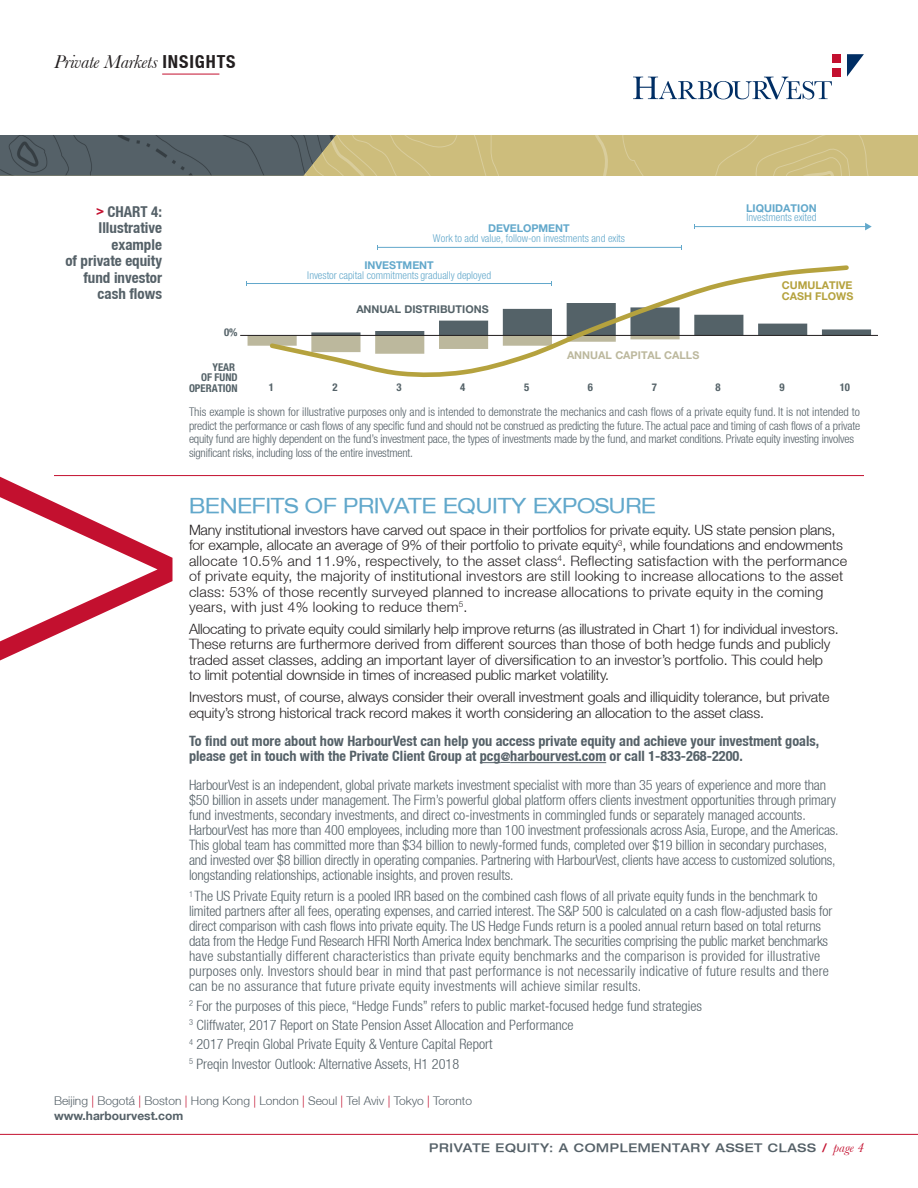
<style>
.page{position:relative;width:918px;height:1188px;background:#fff}
.page>*{position:absolute;margin:0;border:0;box-sizing:border-box;transform-origin:0 0}
.Subhead_1{font:expanded 21px "Helvetica Neue LT";letter-spacing:-.01em;color:#62a8cb}
.t1{font:italic 19.5px "Baskerville";letter-spacing:-.01em;color:#231f20}
.Chart_title{font:700 condensed 15px/16.5px "Helvetica Neue LT";color:#556168;text-align:right}
.Footnotes{font:300 condensed 14.25px/15px "Helvetica Neue LT";color:#556168}
.Body{font:300 condensed 14.25px/15px "Helvetica Neue LT";letter-spacing:-.01em;color:#556168}
.Body-2{font:300 14.25px/15.3px "Helvetica Neue LT";letter-spacing:-.01em;color:#231f20}
.Body-3{font:300 14.25px/15.3px "Helvetica Neue LT";letter-spacing:.015em;color:#231f20}
.Body-4{font:700 condensed 14.25px/15px "Helvetica Neue LT";color:#556168}
.Footnotes-2{font:300 condensed 12px/13.5px "Helvetica Neue LT";letter-spacing:-.015em;color:#556168}
.t2{font:300 12px "Helvetica Neue LT";color:#556168}
.t3{font:500 expanded 12px "Helvetica Neue LT";letter-spacing:.05em;color:#556168}
.t4{font:700 12px "Helvetica Neue LT";color:#556168}
.t5{font:300 condensed 10.8px/9.8px "Helvetica Neue LT";color:#62a8cb;text-align:center}
.t6{font:700 condensed 10.8px/10.5px "Helvetica Neue LT";color:#546268;text-align:right}
.t7{font:700 10.8px "Helvetica Neue LT";color:#546268}
.t8{font:700 10.8px/11.2px "Helvetica Neue LT";color:#b5a23e}
.t9{font:700 10.8px "Helvetica Neue LT";color:#bcb89d}
.s1{font-family:"Helvetica Neue LT";font-weight:700;font-style:normal;font-stretch:condensed;font-size:18px}
.s2{font-size:13.5px;color:#c3102f}
.s3{font-weight:700;font-stretch:normal}
.s4{font-size:12px}
.s5{color:#c3102f}
.s6{font-family:"Baskerville";font-weight:400;font-style:italic;font-stretch:normal;font-size:13.5px;color:#c3102f}
</style>
<div class="page">
<hr style="left:0;top:1134px;width:918px;height:1px;background:#c3102f">
<div style="left:336px;top:135px;width:582px;height:41px;background:#cdbd7c"></div>
<img style="left:0;top:135px;width:336px;height:41px">
<hr style="left:162px;top:74px;width:57px;height:1px;background:#c3102f">
<div style="left:832px;top:54px;width:9px;height:9px;background:#c3102f"></div>
<div style="left:832px;top:68px;width:9px;height:9px;background:#c3102f"></div>
<svg style="left:633px;top:77px;width:199px;height:22px"></svg>
<svg style="left:847px;top:54px;width:17px;height:23px"></svg>
<svg style="left:248px;top:329px;width:623px;height:17px"></svg>
<hr style="left:240px;top:335px;width:638px;height:1px;background:#211d1e">
<svg style="left:267px;top:265px;width:585px;height:113px"></svg>
<hr style="left:247px;top:283px;width:305px;height:1px;background:#62a8cb">
<hr style="left:377px;top:247px;width:305px;height:1px;background:#62a8cb">
<hr style="left:694px;top:226px;width:172px;height:1px;background:#62a8cb">
<svg style="left:865px;top:223px;width:7px;height:7px"></svg>
<hr style="left:54px;top:475px;width:810px;height:1px;background:#c3102f">
<svg style="left:480px;top:762px;width:30px;height:1px"></svg>
<hr style="left:510px;top:762px;width:96px;height:1px;background:#556168">
<svg style="left:0;top:477px;width:172px;height:183px"></svg>
<p class="t1" style="left:54px;top:50px;width:183px">Private Markets <span class="s1">INSIGHTS</span></p>
<p class="Chart_title" style="left:65px;top:203px;width:98px"><span class="s2">&gt;</span> CHART 4:<br>Illustrative example<br>of private equity fund investor cash flows</p>
<p class="t6" style="left:224px;top:326px;width:15px">0%</p>
<p class="t6" style="left:189px;top:362px;width:50px">YEAR<br>OF FUND<br>OPERATION</p>
<p class="t5" style="left:433px;top:224px;width:194px"><span class="s3">DEVELOPMENT<br></span>Work to add value, follow-on investments and exits</p>
<p class="t5" style="left:307px;top:260px;width:185px"><span class="s3">INVESTMENT<br></span>Investor capital commitments gradually deployed</p>
<p class="t7" style="left:356px;top:302px;width:134px">ANNUAL DISTRIBUTIONS</p>
<p class="t9" style="left:567px;top:349px;width:134px">ANNUAL CAPITAL CALLS</p>
<p class="t5" style="left:746px;top:203px;width:72px;text-align:left"><span class="s3">LIQUIDATION<br></span>Investments exited</p>
<p class="t8" style="left:782px;top:279px;width:73px">CUMULATIVE<br>CASH FLOWS</p>
<p class="t6" style="left:269px;top:382px;width:7px">1</p>
<p class="t6" style="left:333px;top:382px;width:7px">2</p>
<p class="t6" style="left:396px;top:382px;width:7px">3</p>
<p class="t6" style="left:460px;top:382px;width:7px">4</p>
<p class="t6" style="left:524px;top:382px;width:7px">5</p>
<p class="t6" style="left:588px;top:382px;width:7px">6</p>
<p class="t6" style="left:652px;top:382px;width:7px">7</p>
<p class="t6" style="left:716px;top:382px;width:7px">8</p>
<p class="t6" style="left:779px;top:382px;width:7px">9</p>
<p class="t6" style="left:840px;top:382px;width:12px">10</p>
<p class="Footnotes-2" style="left:189px;top:405px;width:673px">This example is shown for illustrative purposes only and is intended to demonstrate the mechanics and cash flows of a private equity fund. It is not intended to predict the performance or cash flows of any specific fund and should not be construed as predicting the future. The actual pace and timing of cash flows of a private equity fund are highly dependent on the fund’s investment pace, the types of investments made by the fund, and market conditions. Private equity investing involves significant risks, including loss of the entire investment.</p>
<p class="Subhead_1" style="left:189px;top:493px;width:468px">BENEFITS OF PRIVATE EQUITY EXPOSURE</p>
<p class="Body-3" style="left:189px;top:522px;width:660px">Many institutional investors have carved out space in their portfolios for private equity. US state pension plans, for example, allocate an average of 9% of their portfolio to private equity<sup>3</sup>, while foundations and endowments allocate 10.5% and 11.9%, respectively, to the asset class<sup>4</sup>. Reflecting satisfaction with the performance of private equity, the majority of institutional investors are still looking to increase allocations to the asset class: 53% of those recently surveyed planned to increase allocations to private equity in the coming years, with just 4% looking to reduce them<sup>5</sup>.</p>
<p class="Body-2" style="left:189px;top:621px;width:651px">Allocating to private equity could similarly help improve returns (as illustrated in Chart 1) for individual investors.<br>These returns are furthermore derived from different sources than those of both hedge funds and publicly traded asset classes, adding an important layer of diversification to an investor’s portfolio. This could help<br>to limit potential downside in times of increased public market volatility.</p>
<p class="Body-2" style="left:189px;top:689px;width:642px">Investors must, of course, always consider their overall investment goals and illiquidity tolerance, but private equity’s strong historical track record makes it worth considering an allocation to the asset class.</p>
<p class="Body-4" style="left:189px;top:733px;width:632px">To find out more about how HarbourVest can help you access private equity and achieve your investment goals, please get in touch with the Private Client Group at pcg<span class="s4">@</span>harbourvest.com or call 1-833-268-2200.</p>
<p class="Body" style="left:189px;top:777px;width:651px">HarbourVest is an independent, global private markets investment specialist with more than 35 years of experience and more than $50 billion in assets under management. The Firm’s powerful global platform offers clients investment opportunities through primary fund investments, secondary investments, and direct co-investments in commingled funds or separately managed accounts.<br>HarbourVest has more than 400 employees, including more than 100 investment professionals across Asia, Europe, and the Americas.<br>This global team has committed more than $34 billion to newly-formed funds, completed over $19 billion in secondary purchases, and invested over $8 billion directly in operating companies. Partnering with HarbourVest, clients have access to customized solutions, longstanding relationships, actionable insights, and proven results.</p>
<p class="Footnotes" style="left:189px;top:889px;width:645px"><sup>1</sup> The US Private Equity return is a pooled IRR based on the combined cash flows of all private equity funds in the benchmark to limited partners after all fees, operating expenses, and carried interest. The S&amp;P 500 is calculated on a cash flow-adjusted basis for direct comparison with cash flows into private equity. The US Hedge Funds return is a pooled annual return based on total returns data from the Hedge Fund Research HFRI North America Index benchmark. The securities comprising the public market benchmarks have substantially different characteristics than private equity benchmarks and the comparison is provided for illustrative purposes only. Investors should bear in mind that past performance is not necessarily indicative of future results and there can be no assurance that future private equity investments will achieve similar results.</p>
<p class="Footnotes" style="left:189px;top:998px;width:515px"><sup>2</sup> For the purposes of this piece, “Hedge Funds” refers to public market-focused hedge fund strategies</p>
<p class="Footnotes" style="left:189px;top:1017px;width:386px"><sup>3</sup> Cliffwater, 2017 Report on State Pension Asset Allocation and Performance</p>
<p class="Footnotes" style="left:189px;top:1037px;width:305px"><sup>4</sup> 2017 Preqin Global Private Equity &amp; Venture Capital Report</p>
<p class="Footnotes" style="left:189px;top:1056px;width:272px"><sup>5</sup> Preqin Investor Outlook: Alternative Assets, H1 2018</p>
<p class="t2" style="left:54px;top:1093px;width:420px">Beijing <span class="s5">|</span> Bogotá <span class="s5">|</span> Boston <span class="s5">|</span> Hong Kong <span class="s5">|</span> London <span class="s5">|</span> Seoul <span class="s5">|</span> Tel Aviv <span class="s5">|</span> Tokyo <span class="s5">|</span> Toronto</p>
<p class="t4" style="left:54px;top:1108px;width:131px">www.harbourvest.com</p>
<p class="t3" style="left:429px;top:1141px;width:436px">PRIVATE EQUITY: A COMPLEMENTARY ASSET CLASS <span class="s5">/</span> <span class="s6">page 4</span></p>
</div>
